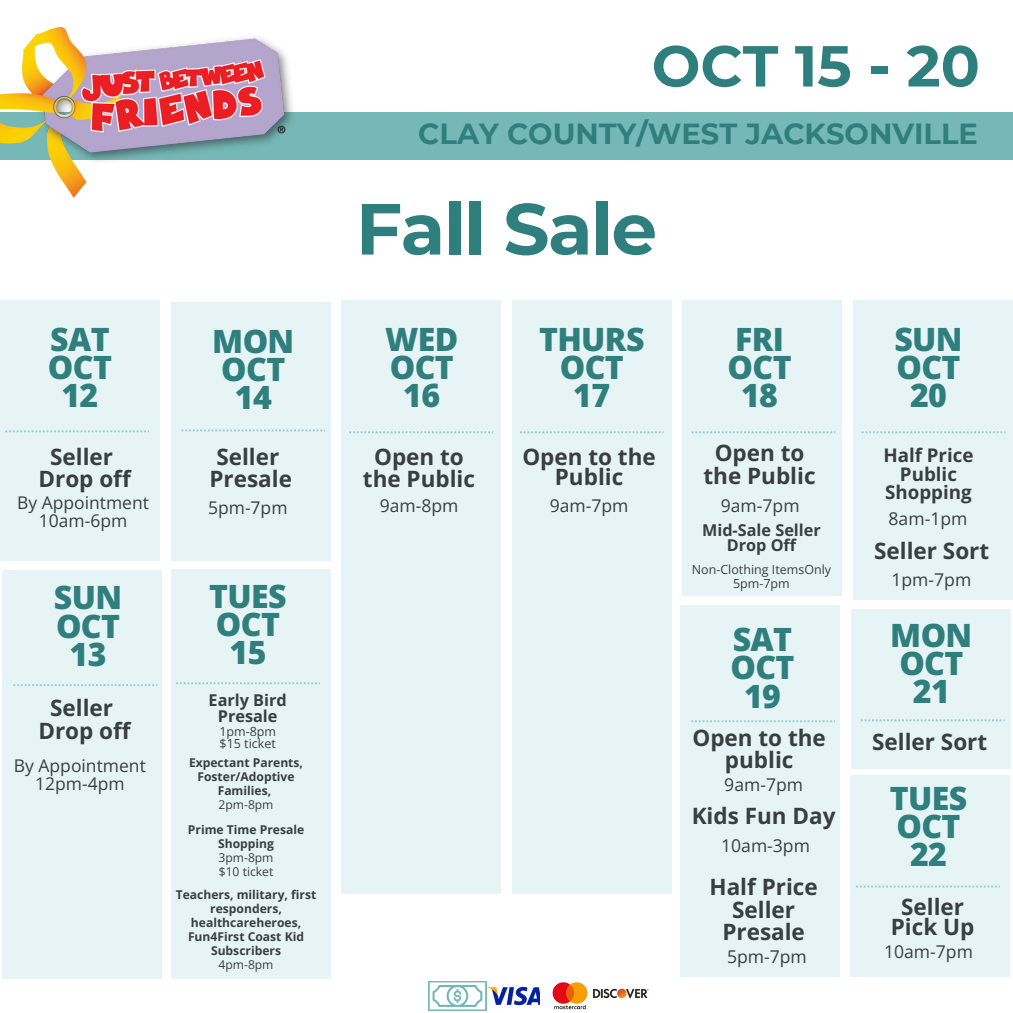
<style>
.page{position:relative;width:1013px;height:1013px;background:#fff}
.page>*{position:absolute;margin:0;border:0;box-sizing:border-box;transform-origin:0 0}
.t1{font:700 72.25px "Montserrat";letter-spacing:-.02em;color:#2f7f7e}
.t2{font:700 57.75px "Montserrat";color:#2f7f7e}
.t3{font:800 32.12px/28.1px "Open Sans";letter-spacing:-.02em;color:#2f7f7e;text-align:center}
.t4{font:700 29px "Montserrat";color:#2f7f7e}
.t5{font:700 22.5px/22.5px "Open Sans";color:#393e41;text-align:center}
.t6{font:700 18.75px/18.8px "Open Sans";color:#393e41;text-align:center}
.t7{font:17.62px "Open Sans";color:#393e41}
.t8{font:17.5px/18.8px "Open Sans";color:#393e41;text-align:center}
.t9{font:700 16.25px "Open Sans";color:#393e41}
.t10{font:12.5px "Open Sans";color:#393e41}
.t11{font:700 12.12px/14px "Open Sans";color:#393e41;text-align:center}
.t12{font:12.12px "Open Sans";color:#393e41}
</style>
<div class="page">
<div style="left:0;top:112px;width:1012px;height:47px;background:#76b8b7"></div>
<img style="left:0;top:28px;width:298px;height:170px">
<div style="left:171px;top:569px;width:160px;height:409px;background:#e7f4f6"></div>
<div style="left:0;top:300px;width:160px;height:261px;background:#e7f4f6"></div>
<div style="left:341px;top:300px;width:160px;height:593px;background:#e7f4f6"></div>
<div style="left:512px;top:300px;width:159px;height:593px;background:#e7f4f6"></div>
<div style="left:682px;top:300px;width:160px;height:296px;background:#e7f4f6"></div>
<div style="left:853px;top:300px;width:159px;height:300px;background:#e7f4f6"></div>
<svg style="left:5px;top:430px;width:144px;height:2px"></svg>
<svg style="left:349px;top:431px;width:144px;height:2px"></svg>
<svg style="left:520px;top:431px;width:143px;height:2px"></svg>
<svg style="left:691px;top:431px;width:144px;height:2px"></svg>
<svg style="left:861px;top:431px;width:144px;height:2px"></svg>
<img style="left:428px;top:981px;width:112px;height:29px">
<img style="left:552px;top:982px;width:36px;height:28px">
<img style="left:593px;top:988px;width:56px;height:11px">
<div style="left:2px;top:570px;width:160px;height:409px;background:#e7f4f6"></div>
<svg style="left:13px;top:684px;width:144px;height:2px"></svg>
<div style="left:171px;top:303px;width:160px;height:258px;background:#e7f4f6"></div>
<svg style="left:181px;top:429px;width:144px;height:3px"></svg>
<svg style="left:176px;top:682px;width:144px;height:2px"></svg>
<div style="left:680px;top:605px;width:160px;height:372px;background:#e7f4f6"></div>
<svg style="left:691px;top:720px;width:144px;height:2px"></svg>
<div style="left:849px;top:775px;width:160px;height:202px;background:#e7f4f6"></div>
<div style="left:851px;top:609px;width:160px;height:159px;background:#e7f4f6"></div>
<svg style="left:860px;top:719px;width:144px;height:2px"></svg>
<svg style="left:856px;top:885px;width:143px;height:2px"></svg>
<h3 class="t2" style="left:651px;top:31px;width:330px">OCT 15 - 20</h3>
<h2 class="t4" style="left:418px;top:116px;width:561px">CLAY COUNTY/WEST JACKSONVILLE</h2>
<h3 class="t1" style="left:356px;top:185px;width:303px">Fall Sale</h3>
<h4 class="t3" style="left:48px;top:324px;width:66px">SAT<br>OCT<br>12</h4>
<h6 class="t3" style="left:385px;top:324px;width:75px">WED<br>OCT<br>16</h6>
<h3 class="t3" style="left:539px;top:324px;width:107px">THURS<br>OCT<br>17</h3>
<h4 class="t3" style="left:727px;top:324px;width:66px">FRI<br>OCT<br>18</h4>
<h6 class="t3" style="left:894px;top:324px;width:70px">SUN<br>OCT<br>20</h6>
<p class="t3" style="left:212px;top:326px;width:84px">MON<br>OCT<br>14</p>
<h3 class="t5" style="left:209px;top:445px;width:84px">Seller<br>Presale</h3>
<h4 class="t8" style="left:208px;top:497px;width:81px">5pm-7pm</h4>
<h1 class="t5" style="left:38px;top:445px;width:94px">Seller<br>Drop off</h1>
<h3 class="t5" style="left:703px;top:441px;width:114px">Open to the Public</h3>
<p class="t6" style="left:883px;top:445px;width:92px">Half Price<br>Public<br>Shopping</p>
<p class="t7" style="left:888px;top:506px;width:80px">8am-1pm</p>
<h4 class="t5" style="left:363px;top:445px;width:114px">Open to the Public</h4>
<h6 class="t5" style="left:522px;top:446px;width:135px;line-height:19.8px">Open to the<br>Public</h6>
<p class="t8" style="left:17px;top:492px;width:133px">By Appointment<br>10am-6pm</p>
<p class="t7" style="left:379px;top:493px;width:80px">9am-8pm</p>
<p class="t7" style="left:549px;top:493px;width:80px">9am-7pm</p>
<p class="t7" style="left:720px;top:493px;width:80px">9am-7pm</p>
<p class="t9" style="left:702px;top:518px;width:120px">Mid-Sale Seller</p>
<p class="t9" style="left:726px;top:534px;width:71px">Drop Off</p>
<h3 class="t10" style="left:691px;top:560px;width:141px">Non-Clothing ItemsOnly</h3>
<h4 class="t10" style="left:733px;top:575px;width:58px">5pm-7pm</h4>
<h4 class="t5" style="left:874px;top:539px;width:116px">Seller Sort</h4>
<h6 class="t7" style="left:891px;top:567px;width:81px">1pm-7pm</h6>
<h4 class="t3" style="left:209px;top:581px;width:79px">TUES<br>OCT<br>15</h4>
<p class="t3" style="left:54px;top:583px;width:70px">SUN<br>OCT<br>13</p>
<p class="t5" style="left:38px;top:696px;width:94px">Seller<br>Drop off</p>
<p class="t8" style="left:14px;top:755px;width:133px">By Appointment<br>12pm-4pm</p>
<h3 class="t3" style="left:890px;top:620px;width:84px">MON<br>OCT<br>21</h3>
<h4 class="t5" style="left:872px;top:729px;width:116px">Seller Sort</h4>
<h6 class="t3" style="left:730px;top:624px;width:66px">SAT<br>OCT<br>19</h6>
<p class="t9" style="left:209px;top:689px;width:80px">Early Bird</p>
<h3 class="t9" style="left:218px;top:705px;width:61px">Presale</h3>
<h4 class="t10" style="left:219px;top:722px;width:58px">1pm-8pm</h4>
<h6 class="t10" style="left:219px;top:734px;width:58px">$15 ticket</h6>
<h4 class="t5" style="left:692px;top:725px;width:135px">Open to the public</h4>
<h6 class="t7" style="left:724px;top:772px;width:80px">9am-7pm</h6>
<h6 class="t5" style="left:691px;top:803px;width:145px">Kids Fun Day</h6>
<h6 class="t7" style="left:721px;top:833px;width:90px">10am-3pm</h6>
<h3 class="t5" style="left:709px;top:875px;width:110px">Half Price<br>Seller<br>Presale</h3>
<h5 class="t7" style="left:727px;top:944px;width:81px">5pm-7pm</h5>
<h3 class="t11" style="left:189px;top:755px;width:115px">Expectant Parents,</h3>
<p class="t11" style="left:197px;top:769px;width:99px">Foster/Adoptive</p>
<p class="t11" style="left:218px;top:783px;width:55px">Families,</p>
<p class="t12" style="left:218px;top:795px;width:56px">2pm-8pm</p>
<p class="t11" style="left:188px;top:822px;width:118px">Prime Time Presale<br>Shopping</p>
<p class="t12" style="left:218px;top:848px;width:56px">3pm-8pm</p>
<p class="t12" style="left:219px;top:862px;width:56px">$10 ticket</p>
<p class="t11" style="left:176px;top:887px;width:142px">Teachers, military, first responders, healthcareheroes,<br>Fun4First Coast Kid<br>Subscribers</p>
<p class="t12" style="left:218px;top:956px;width:56px">4pm-8pm</p>
<h6 class="t3" style="left:889px;top:783px;width:79px">TUES<br>OCT<br>22</h6>
<h4 class="t5" style="left:890px;top:896px;width:85px;line-height:19.5px">Seller<br>Pick Up</h4>
<h3 class="t7" style="left:884px;top:939px;width:90px">10am-7pm</h3>
</div>
